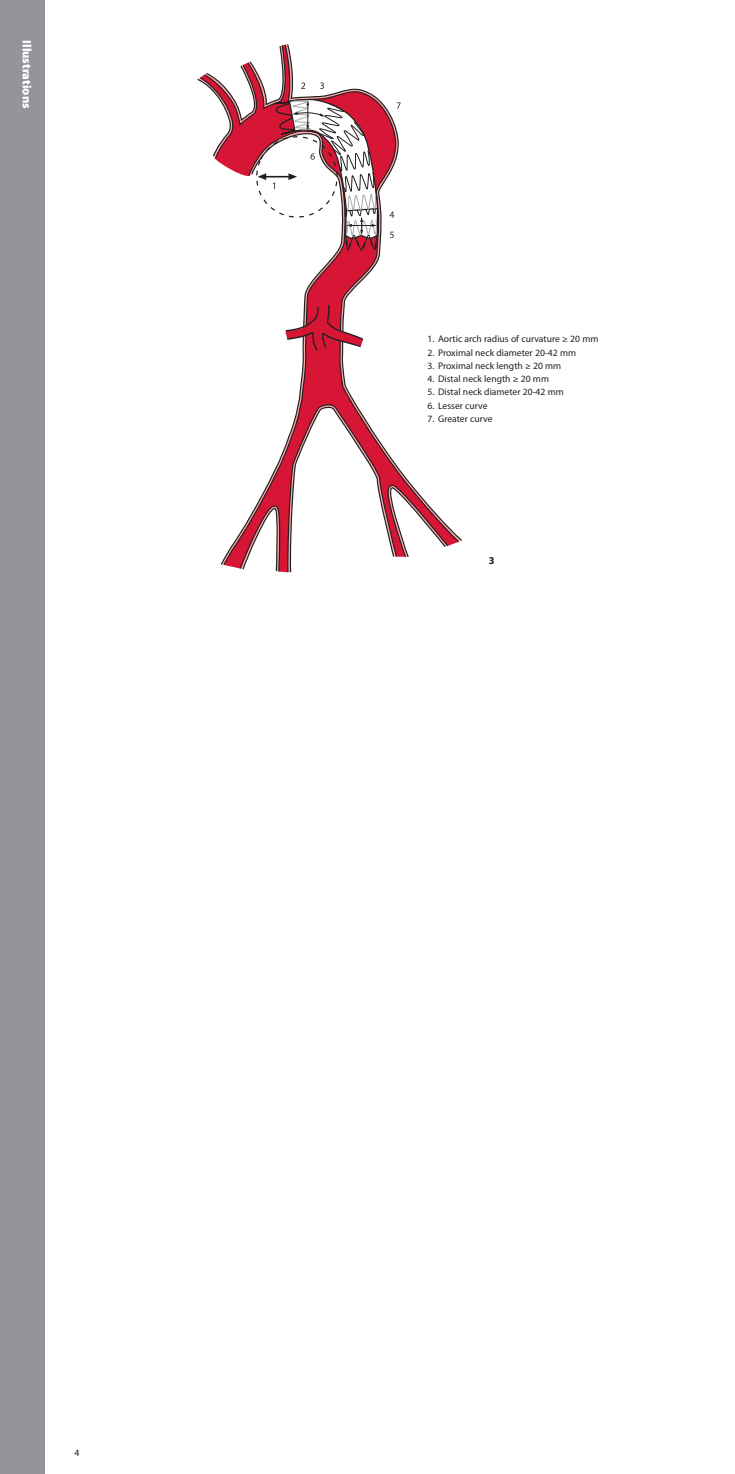
<style>
.page{position:relative;width:735px;height:1474px;background:#fff}
.page>*{position:absolute;margin:0;border:0;box-sizing:border-box;transform-origin:0 0}
.t1{font:900 12.25px "Myriad Pro";color:#fff}
.Figure{font:700 10.5px "Myriad Pro";color:#231f20}
.IFU-PAGE_NUMBER_LEFT{font:9.62px "Myriad Pro";color:#231f20}
</style>
<div class="page">
<div style="left:0;top:0;width:45px;height:1473px;background:#939598"></div>
<svg style="left:222px;top:534px;width:17px;height:32px"></svg>
<svg style="left:239px;top:448px;width:210px;height:125px"></svg>
<svg style="left:284px;top:99px;width:176px;height:444px"></svg>
<svg style="left:284px;top:302px;width:80px;height:50px"></svg>
<svg style="left:389px;top:212px;width:5px;height:6px"></svg>
<svg style="left:389px;top:232px;width:4px;height:6px"></svg>
<svg style="left:197px;top:44px;width:182px;height:207px"></svg>
<svg style="left:396px;top:102px;width:4px;height:7px"></svg>
<p class="t1" style="left:34px;top:40px;width:70px;rotate:90deg">Illustrations</p>
<p class="IFU-PAGE_NUMBER_LEFT" style="left:427px;top:333px;width:172px">1. Aortic arch radius of curvature ≥ 20 mm</p>
<p class="IFU-PAGE_NUMBER_LEFT" style="left:427px;top:346px;width:150px">2. Proximal neck diameter 20-42 mm</p>
<p class="IFU-PAGE_NUMBER_LEFT" style="left:427px;top:359px;width:135px">3. Proximal neck length ≥ 20 mm</p>
<p class="IFU-PAGE_NUMBER_LEFT" style="left:427px;top:373px;width:123px">4. Distal neck length ≥ 20 mm</p>
<p class="IFU-PAGE_NUMBER_LEFT" style="left:427px;top:386px;width:138px">5. Distal neck diameter 20-42 mm</p>
<p class="IFU-PAGE_NUMBER_LEFT" style="left:427px;top:399px;width:61px">6. Lesser curve</p>
<p class="IFU-PAGE_NUMBER_LEFT" style="left:427px;top:413px;width:66px">7. Greater curve</p>
<p class="Figure" style="left:488px;top:554px;width:7px">3</p>
<p class="IFU-PAGE_NUMBER_LEFT" style="left:74px;top:1447px;width:6px">4</p>
</div>
